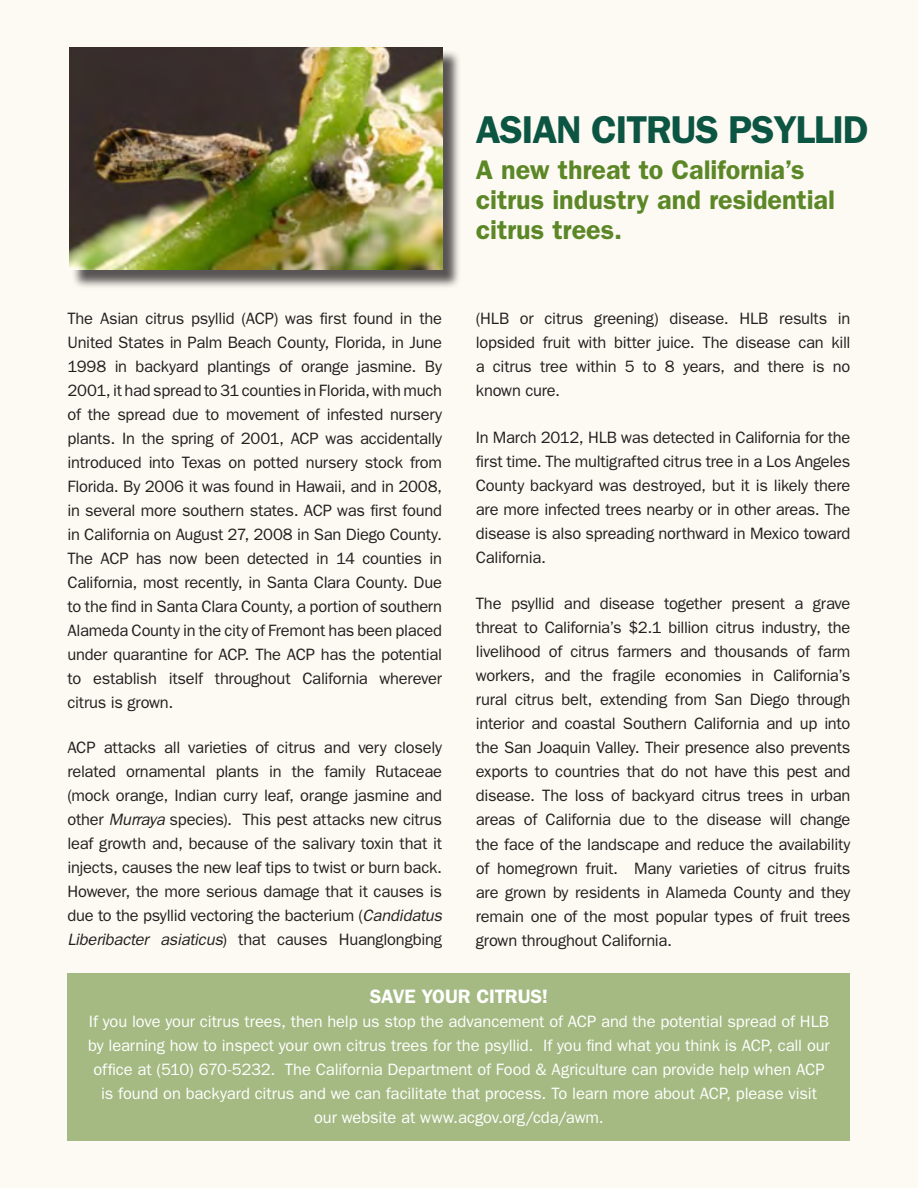
<style>
.page{position:relative;width:918px;height:1188px;background:#fdfaf3}
.page>*{position:absolute;margin:0;border:0;box-sizing:border-box;transform-origin:0 0}
.t1{font:600 39px "Franklin Gothic";letter-spacing:-.03em;color:#0c5543}
.t2{font:600 27px/30px "Franklin Gothic";letter-spacing:-.005em;color:#5c8727}
.t3{font:600 19.5px "Franklin Gothic";letter-spacing:-.01em;color:#fff}
.t4{font:16.5px/24px "Franklin Gothic";letter-spacing:-.015em;color:#231f20;text-align:justify}
.t5{font:16.5px/24px "Franklin Gothic";letter-spacing:-.005em;color:#fff;text-align:center}
.s1{font-style:italic}
</style>
<div class="page">
<div style="left:71px;top:50px;width:390px;height:239px;background:#231f20;opacity:.75"></div>
<img style="left:69px;top:47px;width:373px;height:223px">
<div style="left:68px;top:973px;width:782px;height:168px;background:#a4ba82"></div>
<p class="t4" style="left:68px;top:306px;width:376px">The Asian citrus psyllid (ACP) was first found in the United States in Palm Beach County, Florida, in June 1998 in backyard plantings of orange jasmine. By 2001, it had spread to 31 counties in Florida, with much of the spread due to movement of infested nursery plants. In the spring of 2001, ACP was accidentally introduced into Texas on potted nursery stock from Florida. By 2006 it was found in Hawaii, and in 2008, in several more southern states. ACP was first found in California on August 27, 2008 in San Diego County.<br>The ACP has now been detected in 14 counties in California, most recently, in Santa Clara County. Due to the find in Santa Clara County, a portion of southern Alameda County in the city of Fremont has been placed under quarantine for ACP. The ACP has the potential to establish itself throughout California wherever citrus is grown.</p>
<p class="t4" style="left:68px;top:735px;width:376px">ACP attacks all varieties of citrus and very closely related ornamental plants in the family Rutaceae (mock orange, Indian curry leaf, orange jasmine and other <span class="s1">Murraya</span> species). This pest attacks new citrus leaf growth and, because of the salivary toxin that it injects, causes the new leaf tips to twist or burn back.<br>However, the more serious damage that it causes is due to the psyllid vectoring the bacterium (<span class="s1">Candidatus Liberibacter asiaticus</span>) that causes Huanglongbing</p>
<p class="t1" style="left:476px;top:106px;width:394px">ASIAN CITRUS PSYLLID</p>
<p class="t2" style="left:476px;top:154px;width:361px">A new threat to California’s citrus industry and residential citrus trees.</p>
<p class="t4" style="left:476px;top:306px;width:376px">(HLB or citrus greening) disease. HLB results in lopsided fruit with bitter juice. The disease can kill a citrus tree within 5 to 8 years, and there is no known cure.</p>
<p class="t4" style="left:476px;top:425px;width:376px">In March 2012, HLB was detected in California for the first time. The multigrafted citrus tree in a Los Angeles County backyard was destroyed, but it is likely there are more infected trees nearby or in other areas. The disease is also spreading northward in Mexico toward California.</p>
<p class="t4" style="left:476px;top:591px;width:376px">The psyllid and disease together present a grave threat to California’s $2.1 billion citrus industry, the livelihood of citrus farmers and thousands of farm workers, and the fragile economies in California’s rural citrus belt, extending from San Diego through interior and coastal Southern California and up into the San Joaquin Valley. Their presence also prevents exports to countries that do not have this pest and disease. The loss of backyard citrus trees in urban areas of California due to the disease will change the face of the landscape and reduce the availability of homegrown fruit. Many varieties of citrus fruits are grown by residents in Alameda County and they remain one of the most popular types of fruit trees grown throughout California.</p>
<p class="t3" style="left:370px;top:984px;width:180px">SAVE YOUR CITRUS!</p>
<p class="t5" style="left:88px;top:1009px;width:743px">If you love your citrus trees, then help us stop the advancement of ACP and the potential spread of HLB by learning how to inspect your own citrus trees for the psyllid. If you find what you think is ACP, call our office at (510) 670-5232. The California Department of Food &amp; Agriculture can provide help when ACP is found on backyard citrus and we can facilitate that process. To learn more about ACP, please visit our website at www.acgov.org/cda/awm.</p>
</div>
